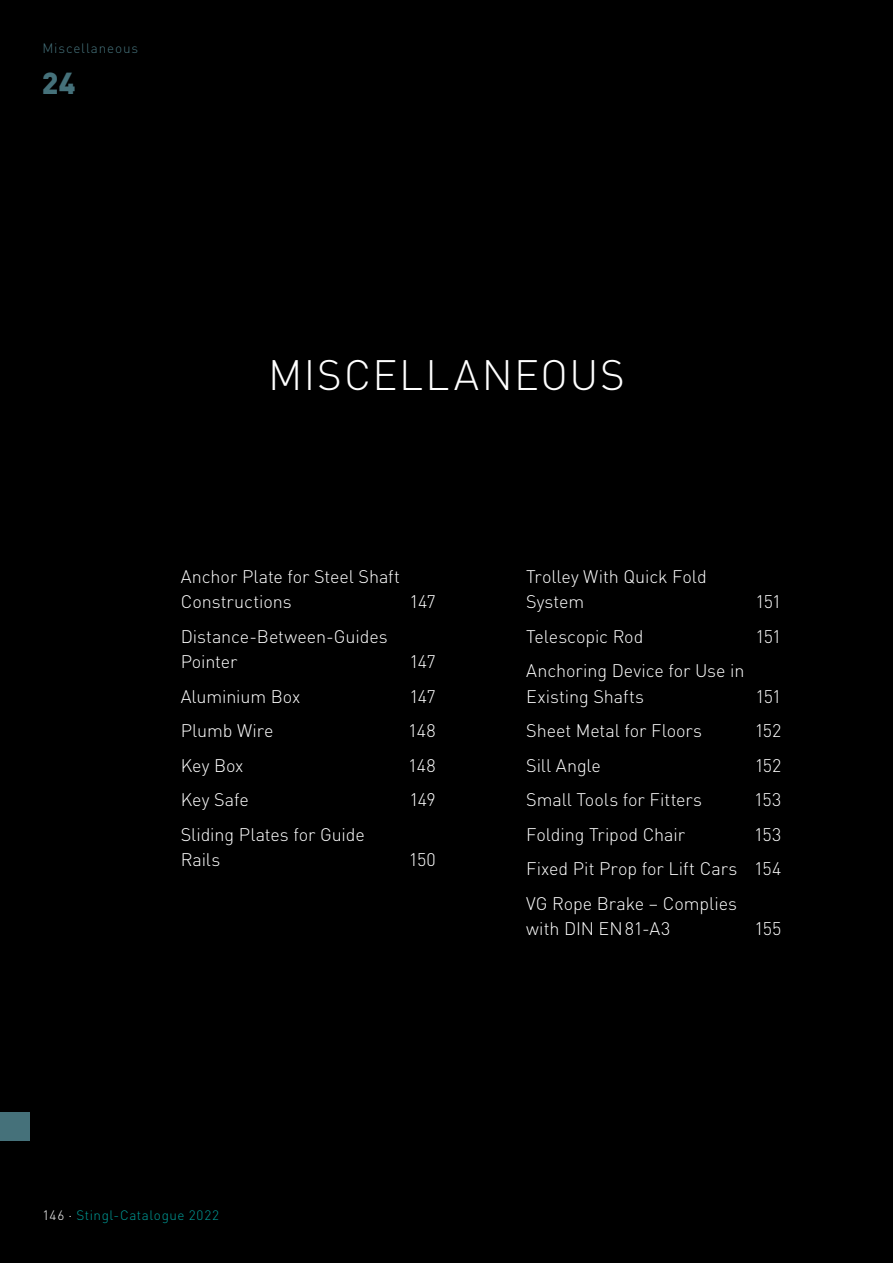
<style>
.page{position:relative;width:893px;height:1263px;background:#000}
.page>*{position:absolute;margin:0;border:0;box-sizing:border-box;transform-origin:0 0}
.t1{font:300 42px "DIN";letter-spacing:.04em;color:#fff}
.t2{font:900 30px "DIN";color:#45717a}
.t3{font:300 18px/25.5px "DIN";letter-spacing:-.005em;color:#fff}
.t4{font:300 13.5px "DIN";letter-spacing:.04em;color:#009b97}
.t5{font:300 13.5px "DIN";letter-spacing:.06em;color:#45717a}
.s1{color:#fff}
</style>
<div class="page">
<div style="left:0;top:1113px;width:30px;height:28px;background:#45717a"></div>
<p class="t5" style="left:43px;top:40px;width:97px">Miscellaneous</p>
<h2 class="t2" style="left:42px;top:63px;width:35px">24</h2>
<h1 class="t1" style="left:268px;top:349px;width:358px">MISCELLANEOUS</h1>
<p class="t3" style="left:181px;top:563px;width:221px">Anchor Plate for Steel Shaft<br>Constructions</p>
<p class="t3" style="left:409px;top:589px;width:28px">147</p>
<p class="t3" style="left:526px;top:563px;width:182px">Trolley With Quick Fold<br>System</p>
<p class="t3" style="left:755px;top:589px;width:27px">151</p>
<p class="t3" style="left:181px;top:623px;width:209px">Distance-Between-Guides<br>Pointer</p>
<p class="t3" style="left:409px;top:649px;width:28px">147</p>
<p class="t3" style="left:181px;top:683px;width:121px">Aluminium Box</p>
<p class="t3" style="left:409px;top:683px;width:28px">147</p>
<p class="t3" style="left:181px;top:718px;width:94px">Plumb Wire</p>
<p class="t3" style="left:408px;top:718px;width:29px">148</p>
<p class="t3" style="left:181px;top:752px;width:64px">Key Box</p>
<p class="t3" style="left:408px;top:752px;width:29px">148</p>
<p class="t3" style="left:181px;top:787px;width:70px">Key Safe</p>
<p class="t3" style="left:409px;top:787px;width:28px">149</p>
<p class="t3" style="left:181px;top:821px;width:186px">Sliding Plates for Guide<br>Rails</p>
<p class="t3" style="left:409px;top:847px;width:29px">150</p>
<p class="t3" style="left:526px;top:623px;width:119px">Telescopic Rod</p>
<p class="t3" style="left:755px;top:623px;width:27px">151</p>
<p class="t3" style="left:526px;top:658px;width:220px">Anchoring Device for Use in<br>Existing Shafts</p>
<p class="t3" style="left:755px;top:683px;width:27px">151</p>
<p class="t3" style="left:526px;top:718px;width:177px">Sheet Metal for Floors</p>
<p class="t3" style="left:755px;top:718px;width:28px">152</p>
<p class="t3" style="left:526px;top:752px;width:76px">Sill Angle</p>
<p class="t3" style="left:755px;top:752px;width:28px">152</p>
<p class="t3" style="left:526px;top:787px;width:177px">Small Tools for Fitters</p>
<p class="t3" style="left:754px;top:787px;width:29px">153</p>
<p class="t3" style="left:526px;top:821px;width:160px">Folding Tripod Chair</p>
<p class="t3" style="left:526px;top:817px;width:257px;line-height:34.5px;text-align:justify;text-indent:228px">153<br>Fixed Pit Prop for Lift Cars 154<br>VG Rope Brake – Complies</p>
<p class="t3" style="left:526px;top:916px;width:146px">with DIN EN81-A3</p>
<p class="t3" style="left:754px;top:916px;width:28px">155</p>
<p class="t4" style="left:43px;top:1207px;width:178px"><span class="s1">146 ·</span> Stingl-Catalogue 2022</p>
</div>
